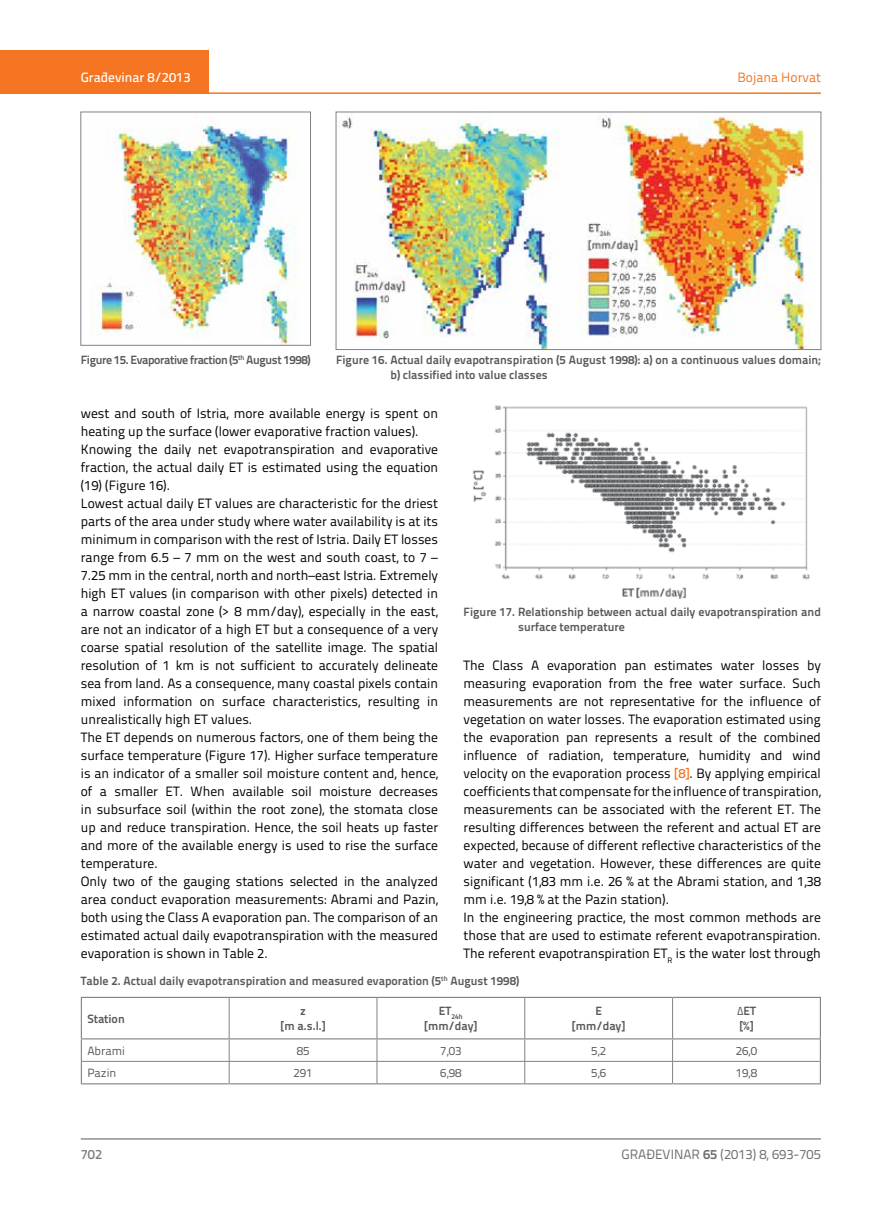
<style>
.page{position:relative;width:872px;height:1212px;background:#fff}
.page>*{position:absolute;margin:0;border:0;box-sizing:border-box;transform-origin:0 0}
.t1{font:13.5px/18px "Titillium Text 22 L";color:#000}
.t2{font:13.5px "Titillium Text 22 L";color:#6d6e71}
.t3{font:500 13.5px "Titillium Text 22 L";color:#fff}
.t4{font:13.5px "Titillium Text 22 L";color:#f47421}
.t5{font:500 13.5px "Titillium Text 22 L";color:#797a7d}
.t6{font:700 12px/15px "Titillium Text 22 L";color:#58595b}
.t7{font:700 12px "Titillium Text 22 L";letter-spacing:-.03em;color:#58595b}
.t8{font:12px "Titillium Text 22 L";color:#58595b}
.t9{font:700 7.05px "Titillium Text 22 L";color:#58595b}
.s1{font-weight:500;color:#f47421}
.s2{font-weight:400}
.s3{font-weight:700}
</style>
<div class="page">
<div style="left:0;top:50px;width:208px;height:44px;background:#f47421"></div>
<hr style="left:0;top:92px;width:821px;height:2px;background:#f47421">
<hr style="left:81px;top:1139px;width:740px;height:1px;background:#58595b">
<img style="left:341px;top:114px;width:468px;height:234px">
<div style="left:336px;top:112px;width:485px;height:238px;border:1px solid #808285"></div>
<img style="left:89px;top:121px;width:209px;height:222px">
<hr style="left:229px;top:998px;width:1px;height:40px;background:#808285">
<hr style="left:377px;top:998px;width:1px;height:40px;background:#808285">
<hr style="left:524px;top:998px;width:1px;height:40px;background:#808285">
<hr style="left:672px;top:998px;width:1px;height:40px;background:#808285">
<hr style="left:82px;top:1061px;width:147px;height:1px;background:#808285">
<hr style="left:229px;top:1061px;width:148px;height:1px;background:#808285">
<svg style="left:229px;top:1039px;width:1px;height:44px"></svg>
<hr style="left:377px;top:1061px;width:148px;height:1px;background:#808285">
<svg style="left:377px;top:1039px;width:1px;height:44px"></svg>
<hr style="left:525px;top:1061px;width:147px;height:1px;background:#808285">
<svg style="left:524px;top:1039px;width:1px;height:44px"></svg>
<hr style="left:672px;top:1061px;width:148px;height:1px;background:#808285">
<svg style="left:672px;top:1039px;width:1px;height:44px"></svg>
<svg style="left:81px;top:1039px;width:1px;height:44px"></svg>
<svg style="left:820px;top:1039px;width:1px;height:44px"></svg>
<hr style="left:81px;top:1083px;width:148px;height:1px;background:#808285">
<hr style="left:229px;top:1083px;width:148px;height:1px;background:#808285">
<hr style="left:377px;top:1083px;width:148px;height:1px;background:#808285">
<hr style="left:525px;top:1083px;width:147px;height:1px;background:#808285">
<hr style="left:672px;top:1083px;width:149px;height:1px;background:#808285">
<hr style="left:81px;top:997px;width:148px;height:1px;background:#808285">
<hr style="left:81px;top:998px;width:1px;height:40px;background:#808285">
<hr style="left:229px;top:997px;width:148px;height:1px;background:#808285">
<hr style="left:377px;top:997px;width:148px;height:1px;background:#808285">
<hr style="left:525px;top:997px;width:147px;height:1px;background:#808285">
<hr style="left:672px;top:997px;width:149px;height:1px;background:#808285">
<hr style="left:820px;top:998px;width:1px;height:40px;background:#808285">
<hr style="left:81px;top:1038px;width:148px;height:1px;background:#808285">
<hr style="left:229px;top:1038px;width:148px;height:1px;background:#808285">
<hr style="left:377px;top:1038px;width:148px;height:1px;background:#808285">
<hr style="left:525px;top:1038px;width:147px;height:1px;background:#808285">
<hr style="left:672px;top:1038px;width:149px;height:1px;background:#808285">
<img style="left:472px;top:405px;width:338px;height:193px">
<p class="t3" style="left:81px;top:67px;width:111px">Građevinar 8/2013</p>
<p class="t4" style="left:737px;top:68px;width:85px">Bojana Horvat</p>
<p class="t7" style="left:81px;top:350px;width:231px">Figure 15. Evaporative fraction (5<sup>th</sup> August 1998)</p>
<p class="t6" style="left:390px;top:351px;width:432px;text-indent:-54px">Figure 16. Actual daily evapotranspiration (5 August 1998): a) on a continuous values domain; b) classified into value classes</p>
<p class="t1" style="left:81px;top:403px;width:359px">west and south of Istria, more available energy is spent on heating up the surface (lower evaporative fraction values).<br>Knowing the daily net evapotranspiration and evaporative fraction, the actual daily ET is estimated using the equation (19) (Figure 16).<br>Lowest actual daily ET values are characteristic for the driest parts of the area under study where water availability is at its minimum in comparison with the rest of Istria. Daily ET losses range from 6.5 – 7 mm on the west and south coast, to 7 – 7.25 mm in the central, north and north–east Istria. Extremely high ET values (in comparison with other pixels) detected in a narrow coastal zone (&gt; 8 mm/day), especially in the east, are not an indicator of a high ET but a consequence of a very coarse spatial resolution of the satellite image. The spatial resolution of 1 km is not sufficient to accurately delineate sea from land. As a consequence, many coastal pixels contain mixed information on surface characteristics, resulting in unrealistically high ET values.<br>The ET depends on numerous factors, one of them being the surface temperature (Figure 17). Higher surface temperature is an indicator of a smaller soil moisture content and, hence, of a smaller ET. When available soil moisture decreases in subsurface soil (within the root zone), the stomata close up and reduce transpiration. Hence, the soil heats up faster and more of the available energy is used to rise the surface temperature.<br>Only two of the gauging stations selected in the analyzed area conduct evaporation measurements: Abrami and Pazin, both using the Class A evaporation pan. The comparison of an estimated actual daily evapotranspiration with the measured evaporation is shown in Table 2.</p>
<p class="t6" style="left:518px;top:603px;width:304px;text-indent:-54px">Figure 17. Relationship between actual daily evapotranspiration and surface temperature</p>
<p class="t1" style="left:463px;top:655px;width:359px">The Class A evaporation pan estimates water losses by measuring evaporation from the free water surface. Such measurements are not representative for the influence of vegetation on water losses. The evaporation estimated using the evaporation pan represents a result of the combined influence of radiation, temperature, humidity and wind velocity on the evaporation process <span class="s1">[8]</span>. By applying empirical coefficients that compensate for the influence of transpiration, measurements can be associated with the referent ET. The resulting differences between the referent and actual ET are expected, because of different reflective characteristics of the water and vegetation. However, these differences are quite significant (1,83 mm i.e. 26 % at the Abrami station, and 1,38 mm i.e. 19,8 % at the Pazin station).<br>In the engineering practice, the most common methods are those that are used to estimate referent evapotranspiration.<br>The referent evapotranspiration ET<sub>R</sub> is the water lost through</p>
<p class="t6" style="left:81px;top:972px;width:440px">Table 2. Actual daily evapotranspiration and measured evaporation (5<sup>th</sup> August 1998)</p>
<p class="t6" style="left:87px;top:1010px;width:39px">Station</p>
<p class="t6" style="left:281px;top:1003px;width:46px;text-align:center">z<br>[m a.s.l.]</p>
<p class="t9" style="left:439px;top:1011px;width:25px"><sup>ET</sup>24h</p>
<p class="t6" style="left:424px;top:1018px;width:54px">[mm/day]</p>
<p class="t6" style="left:572px;top:1003px;width:54px;text-align:center">E [mm/day]</p>
<p class="t6" style="left:737px;top:1003px;width:20px"><span class="s2">Δ</span>ET [%]</p>
<p class="t8" style="left:87px;top:1041px;width:39px">Abrami</p>
<p class="t8" style="left:297px;top:1041px;width:14px">85</p>
<p class="t8" style="left:440px;top:1041px;width:23px">7,03</p>
<p class="t8" style="left:591px;top:1041px;width:16px">5,2</p>
<p class="t8" style="left:736px;top:1041px;width:23px">26,0</p>
<p class="t8" style="left:87px;top:1064px;width:30px">Pazin</p>
<p class="t8" style="left:293px;top:1064px;width:21px">291</p>
<p class="t8" style="left:440px;top:1064px;width:23px">6,98</p>
<p class="t8" style="left:591px;top:1064px;width:16px">5,6</p>
<p class="t8" style="left:736px;top:1064px;width:23px">19,8</p>
<p class="t5" style="left:81px;top:1144px;width:23px">702</p>
<p class="t2" style="left:621px;top:1144px;width:201px">GRAĐEVINAR <span class="s3">65</span> (2013) 8, 693-705</p>
</div>
